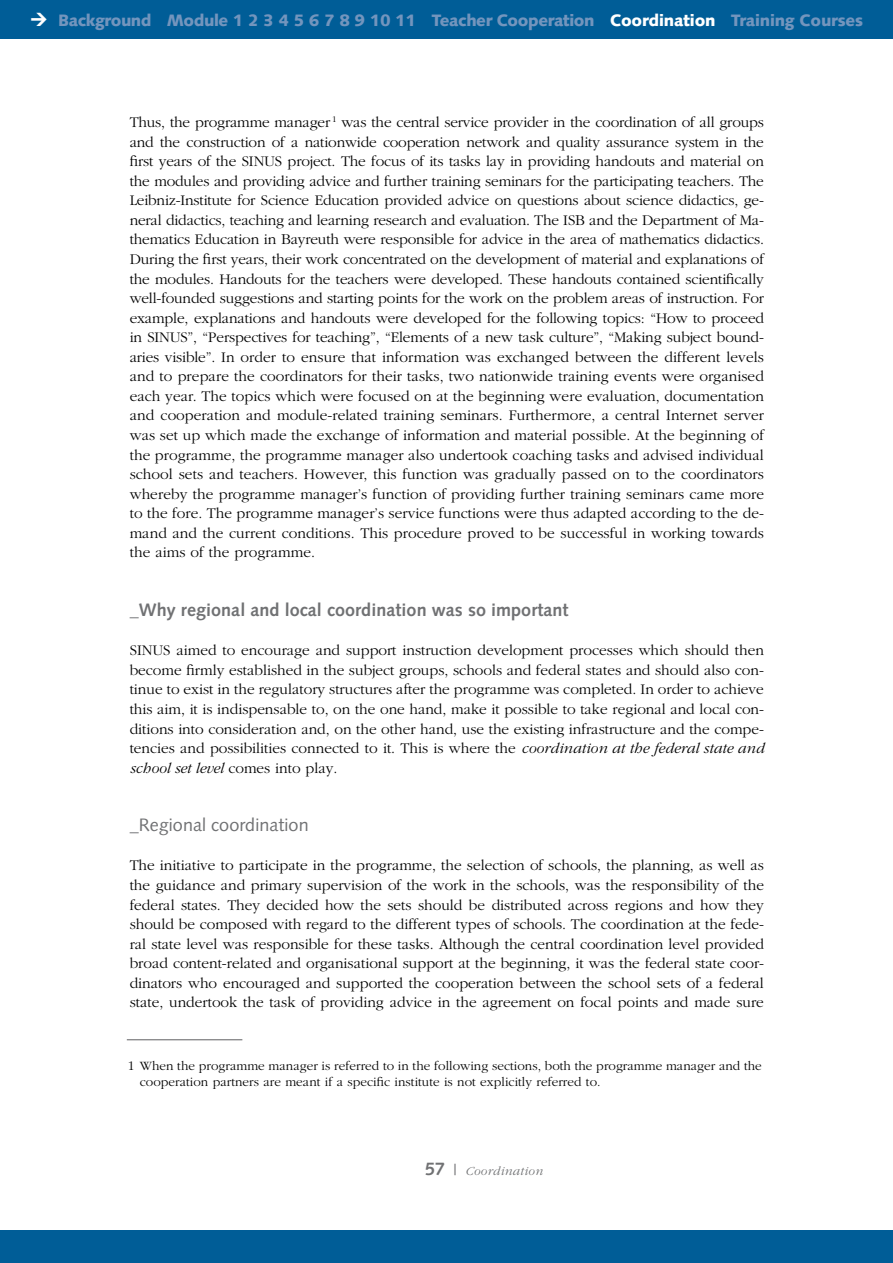
<style>
.page{position:relative;width:893px;height:1263px;background:#fff}
.page>*{position:absolute;margin:0;border:0;box-sizing:border-box;transform-origin:0 0}
.t1{font:700 18px "Syntax LT";letter-spacing:.005em;color:#707173}
.t2{font:18px "Syntax LT";letter-spacing:.005em;color:#707173}
.t3{font:900 16.5px "Syntax LT";letter-spacing:-.025em;color:#7395bd}
.t4{font:300 15.3px/19.5px "Garamond";color:#000;text-align:justify}
.t5{font:300 13.2px/16.2px "Garamond";letter-spacing:.005em;color:#000}
.t6{font:italic 300 12.75px "Garamond";letter-spacing:.025em;color:#707173}
.s1{color:#fff}
.s2{font-style:italic}
.s3{font-size:13.5px}
.s4{font-family:"Syntax LT";font-weight:700;font-style:normal;font-size:18px}
.s5{font-family:"Syntax LT";font-weight:400;font-style:normal;font-size:15px}
</style>
<div class="page">
<div style="left:0;top:0;width:893px;height:38px;background:#005d97"></div>
<div style="left:0;top:1230px;width:893px;height:33px;background:#005d97"></div>
<hr style="left:127px;top:1039px;width:115px;height:1px;background:#707173">
<p class="t3" style="left:58px;top:11px;width:806px">Background Module 1 2 3 4 5 6 7 8 9 10 11 Teacher Cooperation <span class="s1">Coordination</span> Training Courses</p>
<p class="t4" style="left:130px;top:113px;width:636px">Thus, the programme manager <sup>1</sup> was the central service provider in the coordination of all groups and the construction of a nationwide cooperation network and quality assurance system in the first years of the SINUS project. The focus of its tasks lay in providing handouts and material on the modules and providing advice and further training seminars for the participating teachers. The Leibniz-Institute for Science Education provided advice on questions about science didactics, ge&shy;neral didactics, teaching and learning research and evaluation. The ISB and the Department of Ma&shy;thematics Education in Bayreuth were responsible for advice in the area of mathematics didactics.<br>During the first years, their work concentrated on the development of material and explanations of the modules. Handouts for the teachers were developed. These handouts contained scientifically well-founded suggestions and starting points for the work on the problem areas of instruction. For example, explanations and handouts were developed for the following topics: “How to proceed in SINUS”, “Perspectives for teaching”, “Elements of a new task culture”, “Making subject bound&shy;aries visible”. In order to ensure that information was exchanged between the different levels and to prepare the coordinators for their tasks, two nationwide training events were organised each year. The topics which were focused on at the beginning were evaluation, documentation and cooperation and module-related training seminars. Furthermore, a central Internet server was set up which made the exchange of information and material possible. At the beginning of the programme, the programme manager also undertook coaching tasks and advised individual school sets and teachers. However, this function was gradually passed on to the coordinators whereby the programme manager’s function of providing further training seminars came more to the fore. The programme manager’s service functions were thus adapted according to the de&shy;mand and the current conditions. This procedure proved to be successful in working towards the aims of the programme.</p>
<p class="t1" style="left:130px;top:600px;width:440px">_Why regional and local coordination was so important</p>
<p class="t4" style="left:130px;top:641px;width:636px">SINUS aimed to encourage and support instruction development processes which should then become firmly established in the subject groups, schools and federal states and should also con&shy;tinue to exist in the regulatory structures after the programme was completed. In order to achieve this aim, it is indispensable to, on the one hand, make it possible to take regional and local con&shy;ditions into consideration and, on the other hand, use the existing infrastructure and the compe&shy;tencies and possibilities connected to it. This is where the <span class="s2">coordination at the federal state and school set level</span> comes into play.</p>
<p class="t2" style="left:130px;top:814px;width:180px">_Regional coordination</p>
<p class="t4" style="left:130px;top:856px;width:636px">The initiative to participate in the programme, the selection of schools, the planning, as well as the guidance and primary supervision of the work in the schools, was the responsibility of the federal states. They decided how the sets should be distributed across regions and how they should be composed with regard to the different types of schools. The coordination at the fede&shy;ral state level was responsible for these tasks. Although the central coordination level provided broad content-related and organisational support at the beginning, it was the federal state coor&shy;dinators who encouraged and supported the cooperation between the school sets of a federal state, undertook the task of providing advice in the agreement on focal points and made sure</p>
<p class="t5" style="left:140px;top:1058px;width:624px;text-indent:-12px"><span class="s3">1</span> When the programme manager is referred to in the following sections, both the programme manager and the cooperation partners are meant if a specific institute is not explicitly referred to.</p>
<p class="t6" style="left:425px;top:1164px;width:119px"><span class="s4">57</span> <span class="s5">|</span> Coordination</p>
</div>
